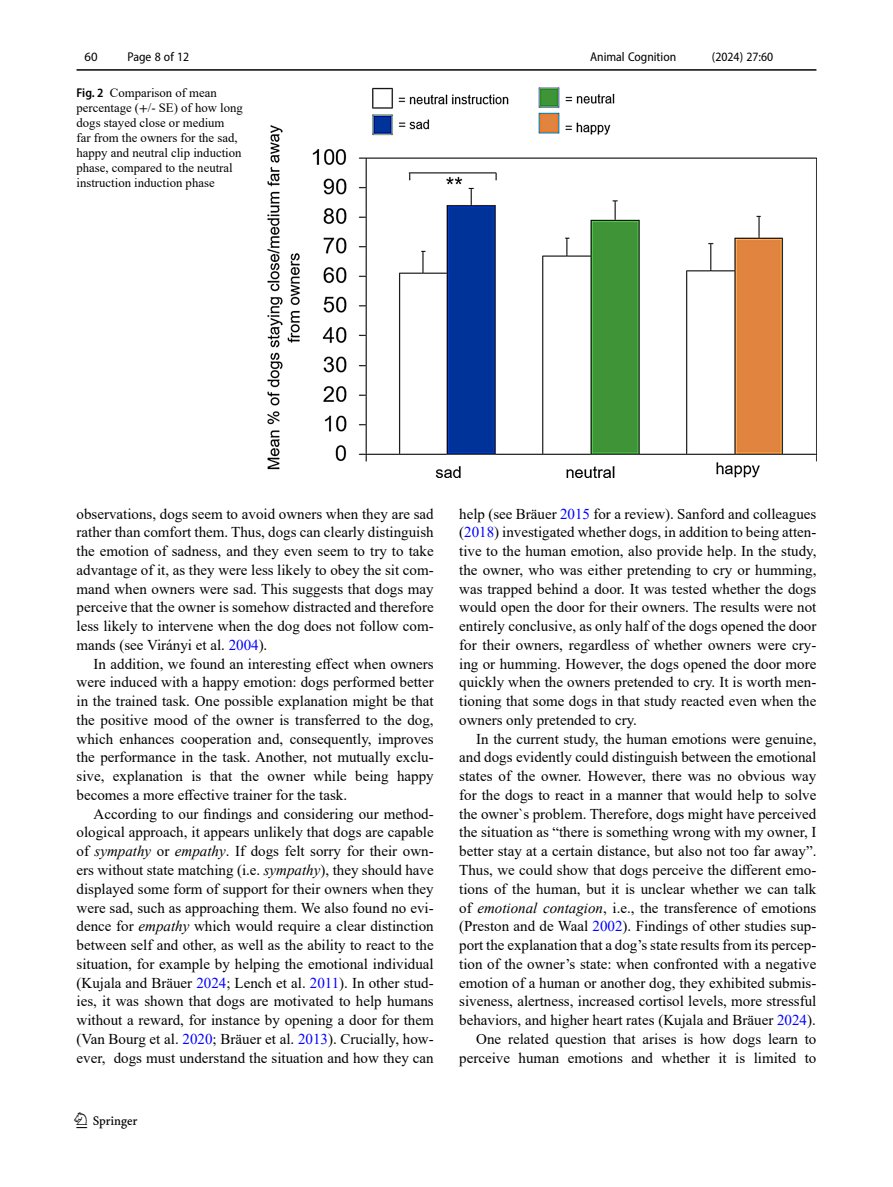
<style>
.page{position:relative;width:893px;height:1187px;background:#fff}
.page>*{position:absolute;margin:0;border:0;box-sizing:border-box;transform-origin:0 0}
.t1{font:22.5px "Springnew";color:#000}
.Body_Text_Indent{font:15px/18.8px "Times New Roman";color:#000;text-align:justify}
.Figure_Caption_Side{font:12.75px/15px "Times New Roman";color:#000}
.t2{font:semi-condensed 12.75px "Myriad Pro";color:#000}
.t3{font:12.75px "Myriad Pro";color:#000}
.s1{font-family:"Myriad Pro";font-weight:600;font-stretch:semi-condensed}
.s2{font-family:"STIX"}
.s3{color:#00f}
.s4{font-style:italic}
</style>
<div class="page">
<hr style="left:77px;top:69px;width:739px;height:2px;background:#000">
<img style="left:268px;top:87px;width:548px;height:390px">
<p class="t3" style="left:85px;top:48px;width:15px">60</p>
<p class="t2" style="left:127px;top:49px;width:63px">Page 8 of 12</p>
<p class="Figure_Caption_Side" style="left:77px;top:84px;width:168px"><span class="s1">Fig. 2</span> Comparison of mean percentage (<span class="s2">+</span>/- SE) of how long dogs stayed close or medium<br>far from the owners for the sad, happy and neutral clip induction phase, compared to the neutral instruction induction phase</p>
<p class="t2" style="left:590px;top:49px;width:88px">Animal Cognition</p>
<p class="t2" style="left:712px;top:49px;width:63px">(2024) 27:60</p>
<p class="Body_Text_Indent" style="left:77px;top:503px;width:359px">observations, dogs seem to avoid owners when they are sad rather than comfort them. Thus, dogs can clearly distinguish the emotion of sadness, and they even seem to try to take advantage of it, as they were less likely to obey the sit com&shy;mand when owners were sad. This suggests that dogs may perceive that the owner is somehow distracted and therefore less likely to intervene when the dog does not follow com&shy;mands (see Virányi et al. <span class="s3">2004</span>).</p>
<p class="Body_Text_Indent" style="left:77px;top:653px;width:359px;text-indent:17px">In addition, we found an interesting effect when owners were induced with a happy emotion: dogs performed better in the trained task. One possible explanation might be that the positive mood of the owner is transferred to the dog, which enhances cooperation and, consequently, improves the performance in the task. Another, not mutually exclu&shy;sive, explanation is that the owner while being happy becomes a more effective trainer for the task.</p>
<p class="Body_Text_Indent" style="left:77px;top:803px;width:359px;text-indent:17px">According to our findings and considering our method&shy;ological approach, it appears unlikely that dogs are capable of <span class="s4">sympathy</span> or <span class="s4">empathy</span>. If dogs felt sorry for their own&shy;ers without state matching (i.e. <span class="s4">sympathy</span>), they should have displayed some form of support for their owners when they were sad, such as approaching them. We also found no evi&shy;dence for <span class="s4">empathy</span> which would require a clear distinction between self and other, as well as the ability to react to the situation, for example by helping the emotional individual (Kujala and Bräuer <span class="s3">2024</span>; Lench et al. <span class="s3">2011</span>). In other stud&shy;ies, it was shown that dogs are motivated to help humans without a reward, for instance by opening a door for them (Van Bourg et al. <span class="s3">2020</span>; Bräuer et al. <span class="s3">2013</span>). Crucially, how&shy;ever, dogs must understand the situation and how they can</p>
<h1 class="t1" style="left:77px;top:1107px;width:63px">1 3</h1>
<p class="Body_Text_Indent" style="left:459px;top:503px;width:359px">help (see Bräuer <span class="s3">2015</span> for a review). Sanford and colleagues (<span class="s3">2018</span>) investigated whether dogs, in addition to being atten&shy;tive to the human emotion, also provide help. In the study, the owner, who was either pretending to cry or humming, was trapped behind a door. It was tested whether the dogs would open the door for their owners. The results were not entirely conclusive, as only half of the dogs opened the door for their owners, regardless of whether owners were cry&shy;ing or humming. However, the dogs opened the door more quickly when the owners pretended to cry. It is worth men&shy;tioning that some dogs in that study reacted even when the owners only pretended to cry.</p>
<p class="Body_Text_Indent" style="left:459px;top:728px;width:359px;text-indent:17px">In the current study, the human emotions were genuine, and dogs evidently could distinguish between the emotional states of the owner. However, there was no obvious way for the dogs to react in a manner that would help to solve the owner`s problem. Therefore, dogs might have perceived the situation as “there is something wrong with my owner, I better stay at a certain distance, but also not too far away”.<br>Thus, we could show that dogs perceive the different emo&shy;tions of the human, but it is unclear whether we can talk of <span class="s4">emotional contagion</span>, i.e., the transference of emotions (Preston and de Waal <span class="s3">2002</span>). Findings of other studies sup&shy;port the explanation that a dog’s state results from its percep&shy;tion of the owner’s state: when confronted with a negative emotion of a human or another dog, they exhibited submis&shy;siveness, alertness, increased cortisol levels, more stressful behaviors, and higher heart rates (Kujala and Bräuer <span class="s3">2024</span>).</p>
<p class="Body_Text_Indent" style="left:459px;top:1028px;width:359px;text-align:right">One related question that arises is how dogs learn to perceive human emotions and whether it is limited to</p>
</div>
